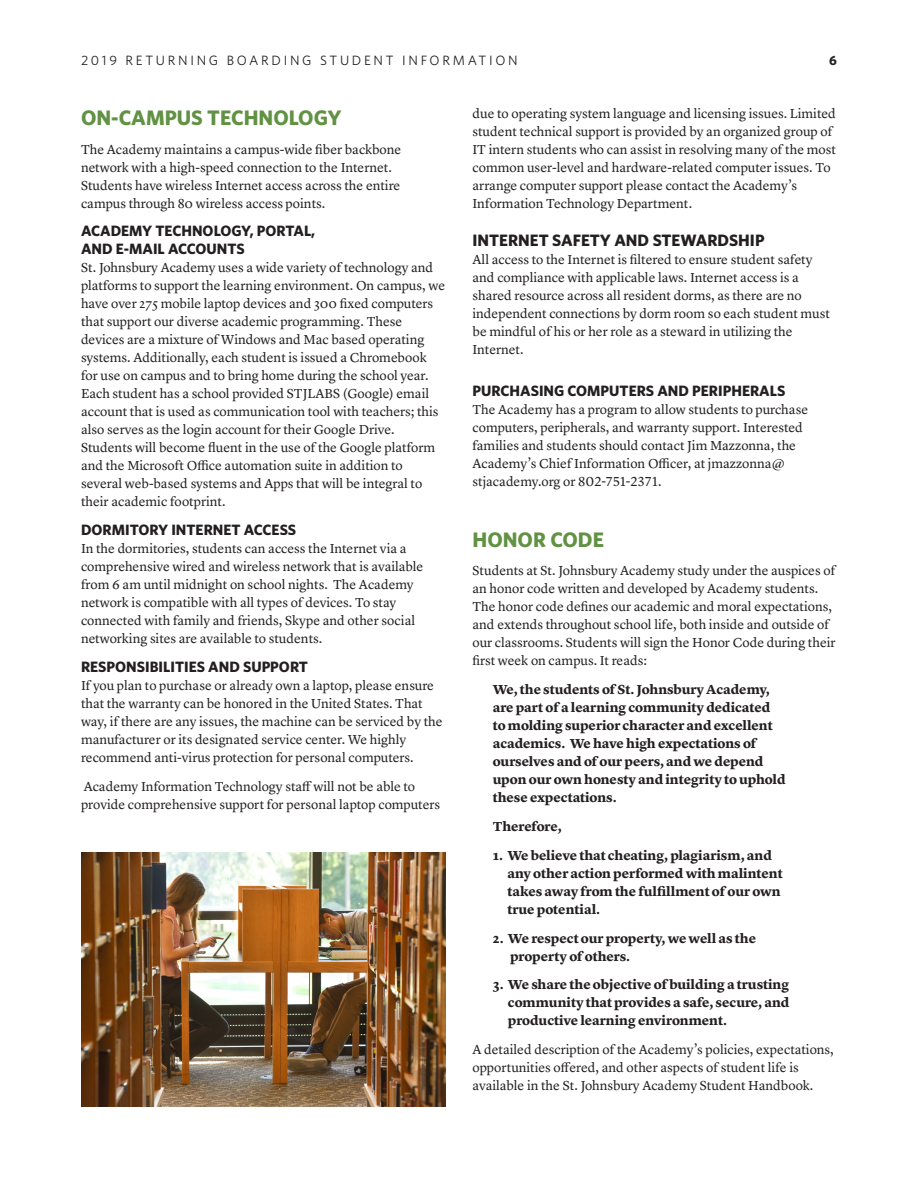
<style>
.page{position:relative;width:918px;height:1188px;background:#fff}
.page>*{position:absolute;margin:0;border:0;box-sizing:border-box;transform-origin:0 0}
.Main_Head{font:700 21px "Whitney";color:#619143}
.Main_Text{font:700 16.5px "Whitney";color:#231f20}
.Main_Text-2{font:700 15px/18px "Whitney";color:#231f20}
.Sub_Head{font:700 15px "Whitney";color:#231f20}
.Main_Text-3{font:13.5px/18px "Lyon Text";color:#231f20}
.Main_Text_Bold{font:700 13.5px/18px "Lyon Text";color:#231f20}
.t1{font:13.5px "Whitney";letter-spacing:.2em;color:#231f20}
.t2{font:700 13.5px "Whitney";color:#231f20}
</style>
<div class="page">
<img style="left:81px;top:852px;width:365px;height:255px">
<p class="t1" style="left:81px;top:51px;width:438px">2019 RETURNING BOARDING STUDENT INFORMATION</p>
<p class="t2" style="left:829px;top:51px;width:9px">6</p>
<p class="Main_Head" style="left:81px;top:103px;width:262px">ON-CAMPUS TECHNOLOGY</p>
<p class="Main_Text-3" style="left:81px;top:139px;width:322px">The Academy maintains a campus-wide fiber backbone network with a high-speed connection to the Internet.<br>Students have wireless Internet access across the entire campus through 80 wireless access points.</p>
<p class="Main_Text-2" style="left:81px;top:222px;width:236px">ACADEMY TECHNOLOGY, PORTAL,<br>AND E-MAIL ACCOUNTS</p>
<p class="Main_Text-3" style="left:81px;top:258px;width:366px">St. Johnsbury Academy uses a wide variety of technology and platforms to support the learning environment. On campus, we have over 275 mobile laptop devices and 300 fixed computers that support our diverse academic programming. These devices are a mixture of Windows and Mac based operating systems. Additionally, each student is issued a Chromebook for use on campus and to bring home during the school year.<br>Each student has a school provided STJLABS (Google) email account that is used as communication tool with teachers; this also serves as the login account for their Google Drive.<br>Students will become fluent in the use of the Google platform and the Microsoft Office automation suite in addition to several web-based systems and Apps that will be integral to their academic footprint.</p>
<p class="Main_Text-2" style="left:81px;top:521px;width:217px">DORMITORY INTERNET ACCESS</p>
<p class="Main_Text-3" style="left:81px;top:539px;width:344px">In the dormitories, students can access the Internet via a comprehensive wired and wireless network that is available from 6 am until midnight on school nights. The Academy network is compatible with all types of devices. To stay connected with family and friends, Skype and other social networking sites are available to students.</p>
<p class="Main_Text-2" style="left:81px;top:657px;width:229px">RESPONSIBILITIES AND SUPPORT</p>
<p class="Main_Text-3" style="left:81px;top:675px;width:363px">If you plan to purchase or already own a laptop, please ensure that the warranty can be honored in the United States. That way, if there are any issues, the machine can be serviced by the manufacturer or its designated service center. We highly recommend anti-virus protection for personal computers.</p>
<p class="Main_Text-3" style="left:81px;top:776px;width:361px">Academy Information Technology staff will not be able to provide comprehensive support for personal laptop computers</p>
<p class="Main_Text-3" style="left:472px;top:104px;width:365px">due to operating system language and licensing issues. Limited student technical support is provided by an organized group of IT intern students who can assist in resolving many of the most common user-level and hardware-related computer issues. To arrange computer support please contact the Academy’s Information Technology Department.</p>
<p class="Main_Text" style="left:472px;top:229px;width:294px">INTERNET SAFETY AND STEWARDSHIP</p>
<p class="Main_Text-3" style="left:472px;top:249px;width:359px">All access to the Internet is filtered to ensure student safety and compliance with applicable laws. Internet access is a shared resource across all resident dorms, as there are no independent connections by dorm room so each student must be mindful of his or her role as a steward in utilizing the Internet.</p>
<p class="Sub_Head" style="left:472px;top:381px;width:314px">PURCHASING COMPUTERS AND PERIPHERALS</p>
<p class="Main_Text-3" style="left:472px;top:399px;width:337px">The Academy has a program to allow students to purchase computers, peripherals, and warranty support. Interested families and students should contact Jim Mazzonna, the Academy’s Chief Information Officer, at jmazzonna@ stjacademy.org or 802-751-2371.</p>
<p class="Main_Head" style="left:472px;top:525px;width:133px">HONOR CODE</p>
<p class="Main_Text-3" style="left:472px;top:561px;width:365px">Students at St. Johnsbury Academy study under the auspices of an honor code written and developed by Academy students.<br>The honor code defines our academic and moral expectations, and extends throughout school life, both inside and outside of our classrooms. Students will sign the Honor Code during their first week on campus. It reads:</p>
<p class="Main_Text_Bold" style="left:493px;top:680px;width:294px">We, the students of St. Johnsbury Academy, are part of a learning community dedicated to molding superior character and excellent academics. We have high expectations of ourselves and of our peers, and we depend upon our own honesty and integrity to uphold these expectations.</p>
<p class="Main_Text_Bold" style="left:493px;top:816px;width:70px">Therefore,</p>
<p class="Main_Text_Bold" style="left:507px;top:845px;width:277px;text-indent:-15px">1. We believe that cheating, plagiarism, and any other action performed with malintent takes away from the fulfillment of our own true potential.</p>
<p class="Main_Text_Bold" style="left:510px;top:928px;width:247px;text-indent:-17px">2. We respect our property, we well as the property of others.</p>
<p class="Main_Text_Bold" style="left:508px;top:975px;width:283px;text-align:justify;text-indent:-15px">3. We share the objective of building a trusting community that provides a safe, secure, and productive learning environment.</p>
<p class="Main_Text-3" style="left:472px;top:1040px;width:363px">A detailed description of the Academy’s policies, expectations, opportunities offered, and other aspects of student life is available in the St. Johnsbury Academy Student Handbook.</p>
</div>
